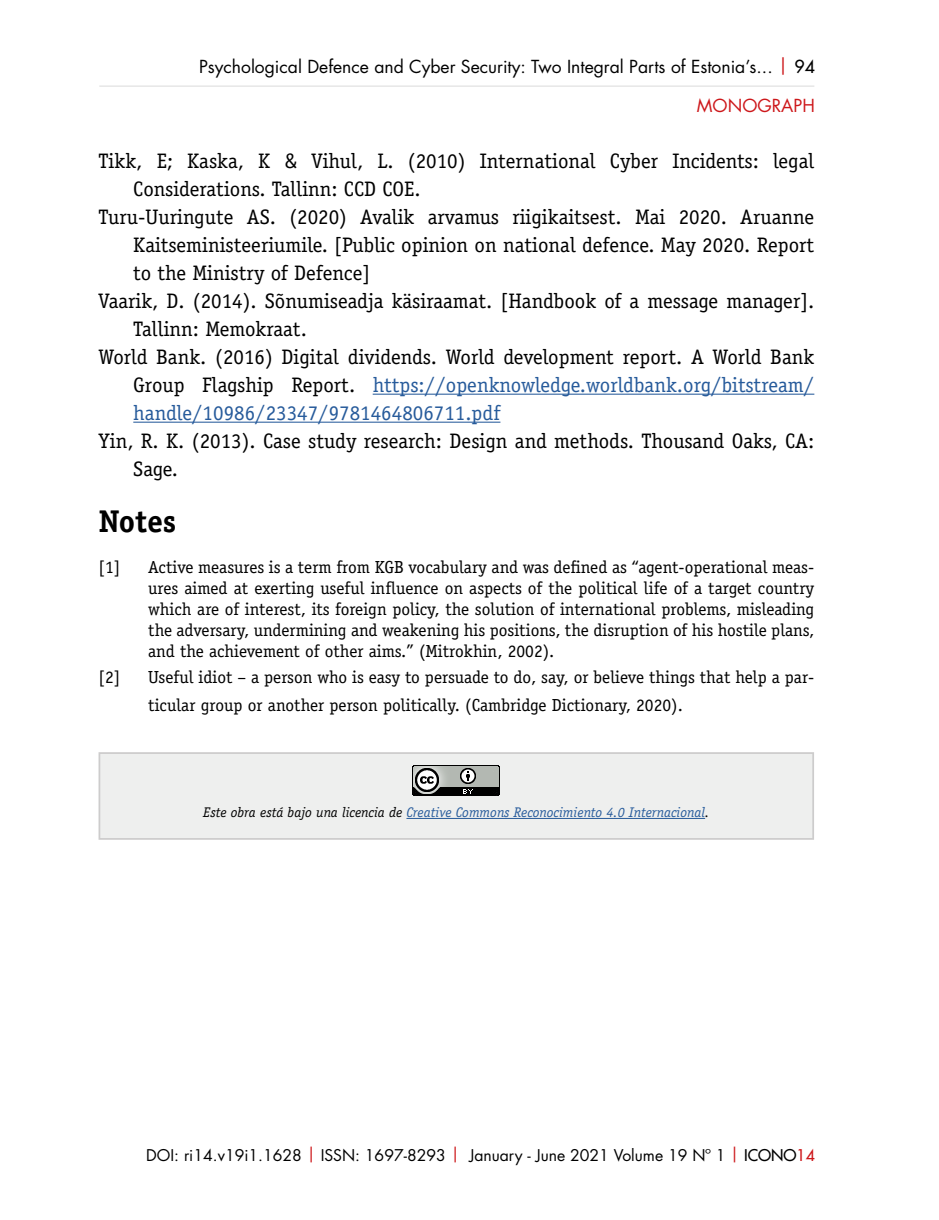
<style>
.page{position:relative;width:939px;height:1220px;background:#fff}
.page>*{position:absolute;margin:0;border:0;box-sizing:border-box;transform-origin:0 0}
.t1{font:700 31.5px "Officina Serif Std";color:#000}
.t2{font:21px/28px "Officina Serif Std";color:#000}
.t3{font:21px "Officina Serif Std";color:#275b9b}
.t4{font:17.5px/21px "Officina Serif Std";color:#000;text-align:justify}
.t5{font:17.5px/38.3px "Futura Std";color:#000;text-align:right}
.t6{font:15.75px "Futura Std";color:#000}
.t7{font:italic 14px "Officina Serif Std";color:#275b9b}
.s1{color:#cd171a}
.s2{font-weight:500}
.s3{color:#000}
.s4{font-weight:500;color:#cd171a}
</style>
<div class="page">
<hr style="left:99px;top:86px;width:715px;height:1px;background:#dadada">
<hr style="left:372px;top:394px;width:442px;height:1px;background:#275b9b">
<hr style="left:133px;top:422px;width:367px;height:1px;background:#275b9b">
<div style="left:98px;top:752px;width:715px;height:88px;background:#eeefee;border:2px solid #cdcccc"></div>
<img style="left:412px;top:765px;width:87px;height:31px">
<hr style="left:406px;top:818px;width:298px;height:1px;background:#275b9b">
<p class="t5" style="left:199px;top:48px;width:617px">Psychological Defence and Cyber Security: Two Integral Parts of Estonia’s... <span class="s1">|</span> <span class="s2">94<br></span><span class="s1">MONOGRAPH</span></p>
<p class="t2" style="left:98px;top:147px;width:717px">Tikk, E; Kaska, K &amp; Vihul, L. (2010) International Cyber Incidents: legal</p>
<p class="t2" style="left:133px;top:175px;width:289px">Considerations. Tallinn: CCD COE.</p>
<p class="t2" style="left:98px;top:203px;width:717px">Turu-Uuringute AS. (2020) Avalik arvamus riigikaitsest. Mai 2020. Aruanne</p>
<p class="t2" style="left:133px;top:231px;width:682px">Kaitseministeeriumile. [Public opinion on national defence. May 2020. Report</p>
<p class="t2" style="left:133px;top:259px;width:238px">to the Ministry of Defence]</p>
<p class="t2" style="left:98px;top:287px;width:717px">Vaarik, D. (2014). Sõnumiseadja käsiraamat. [Handbook of a message manager].</p>
<p class="t2" style="left:133px;top:315px;width:175px">Tallinn: Memokraat.</p>
<p class="t2" style="left:98px;top:343px;width:717px">World Bank. (2016) Digital dividends. World development report. A World Bank</p>
<p class="t3" style="left:133px;top:373px;width:682px"><span class="s3">Group Flagship Report.</span> https://openknowledge.worldbank.org/bitstream/</p>
<p class="t3" style="left:133px;top:401px;width:368px">handle/10986/23347/9781464806711.pdf</p>
<p class="t2" style="left:133px;top:427px;width:682px;text-indent:-35px">Yin, R. K. (2013). Case study research: Design and methods. Thousand Oaks, CA:<br>Sage.</p>
<h1 class="t1" style="left:98px;top:502px;width:79px">Notes</h1>
<p class="t4" style="left:98px;top:556px;width:23px">[1]</p>
<p class="t4" style="left:148px;top:556px;width:667px">Active measures is a term from KGB vocabulary and was defined as “agent-operational meas&shy;ures aimed at exerting useful influence on aspects of the political life of a target country which are of interest, its foreign policy, the solution of international problems, misleading the adversary, undermining and weakening his positions, the disruption of his hostile plans, and the achievement of other aims.” (Mitrokhin, 2002).</p>
<p class="t4" style="left:98px;top:666px;width:23px">[2]</p>
<p class="t4" style="left:148px;top:663px;width:667px;line-height:28px">Useful idiot – a person who is easy to persuade to do, say, or believe things that help a par&shy;ticular group or another person politically. (Cambridge Dictionary, 2020).</p>
<p class="t7" style="left:203px;top:804px;width:507px"><span class="s3">Este obra está bajo una licencia de</span> Creative Commons Reconocimiento 4.0 Internacional<span class="s3">.</span></p>
<p class="t6" style="left:146px;top:1145px;width:669px">DOI: ri14.v19i1.1628 <span class="s1">|</span> ISSN: 1697-8293 <span class="s1">|</span> January - June 2021 Volume 19 Nº 1 <span class="s1">|</span> <span class="s2">ICONO</span><span class="s4">14</span></p>
</div>
